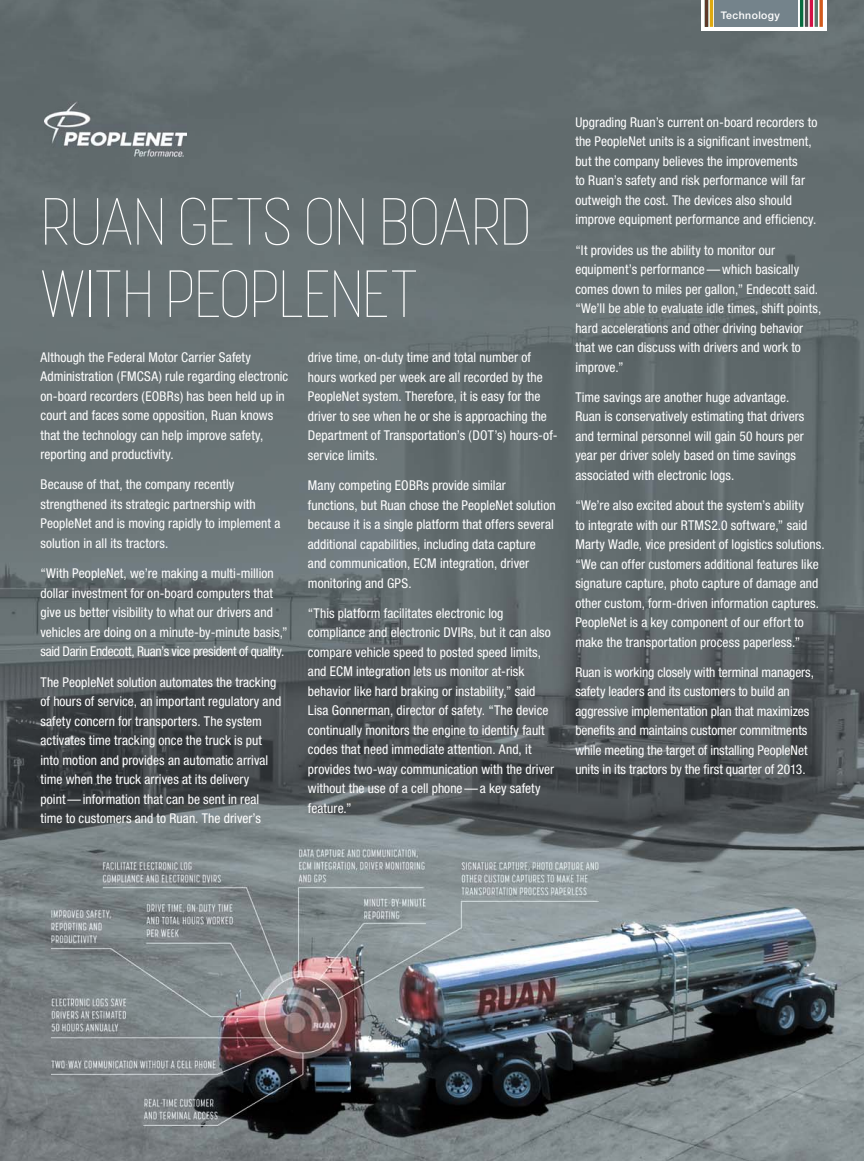
<style>
.page{position:relative;width:864px;height:1161px;background:#fff}
.page>*{position:absolute;margin:0;border:0;box-sizing:border-box;transform-origin:0 0}
.t1{font:100 66px/72.3px "Korolev Condensed";letter-spacing:-.015em;color:#fff}
.t2{font:condensed 13.5px/19.5px "Helvetica Neue";letter-spacing:.005em;color:#fff}
.t3{font:500 10.5px "Helvetica Neue";letter-spacing:.04em;color:#fff}
</style>
<div class="page">
<img style="left:0;top:0;width:864px;height:1161px">
<svg style="left:701px;top:0;width:126px;height:31px"></svg>
<div style="left:715px;top:0;width:83px;height:27px;background:#74838b"></div>
<hr style="left:805px;top:0;width:3px;height:27px;background:#515153">
<hr style="left:810px;top:0;width:3px;height:27px;background:#d31145">
<hr style="left:815px;top:0;width:3px;height:27px;background:#59786c">
<svg style="left:819px;top:0;width:4px;height:27px"></svg>
<hr style="left:800px;top:0;width:3px;height:27px;background:#066b3f">
<hr style="left:710px;top:0;width:3px;height:27px;background:#dea90f">
<hr style="left:705px;top:0;width:3px;height:27px;background:#5e3929">
<img style="left:44px;top:102px;width:143px;height:54px">
<p class="t3" style="left:721px;top:12px;width:61px">Technology</p>
<h1 class="t1" style="left:40px;top:190px;width:492px">RUAN GETS ON BOARD<br>WITH PEOPLENET</h1>
<p class="t2" style="left:40px;top:348px;width:249px">Although the Federal Motor Carrier Safety Administration (FMCSA) rule regarding electronic on-board recorders (EOBRs) has been held up in court and faces some opposition, Ruan knows that the technology can help improve safety, reporting and productivity.</p>
<p class="t2" style="left:40px;top:476px;width:241px">Because of that, the company recently strengthened its strategic partnership with PeopleNet and is moving rapidly to implement a solution in all its tractors.</p>
<p class="t2" style="left:40px;top:565px;width:249px">“With PeopleNet, we’re making a multi-million dollar investment for on-board computers that give us better visibility to what our drivers and vehicles are doing on a minute-by-minute basis,” said Darin Endecott, Ruan’s vice president of quality.</p>
<p class="t2" style="left:40px;top:673px;width:242px">The PeopleNet solution automates the tracking of hours of service, an important regulatory and safety concern for transporters. The system activates time tracking once the truck is put into motion and provides an automatic arrival time when the truck arrives at its delivery<br>point — information that can be sent in real time to customers and to Ruan. The driver’s</p>
<p class="t2" style="left:308px;top:349px;width:251px">drive time, on-duty time and total number of hours worked per week are all recorded by the PeopleNet system. Therefore, it is easy for the driver to see when he or she is approaching the Department of Transportation’s (DOT’s) hours-of&shy;service limits.</p>
<p class="t2" style="left:308px;top:477px;width:249px">Many competing EOBRs provide similar functions, but Ruan chose the PeopleNet solution because it is a single platform that offers several additional capabilities, including data capture and communication, ECM integration, driver monitoring and GPS.</p>
<p class="t2" style="left:308px;top:604px;width:248px">“This platform facilitates electronic log compliance and electronic DVIRs, but it can also compare vehicle speed to posted speed limits, and ECM integration lets us monitor at-risk behavior like hard braking or instability,” said Lisa Gonnerman, director of safety. “The device continually monitors the engine to identify fault codes that need immediate attention. And, it provides two-way communication with the driver without the use of a cell phone — a key safety feature.”</p>
<p class="t2" style="left:575px;top:113px;width:243px">Upgrading Ruan’s current on-board recorders to the PeopleNet units is a significant investment, but the company believes the improvements<br>to Ruan’s safety and risk performance will far outweigh the cost. The devices also should improve equipment performance and efficiency.</p>
<p class="t2" style="left:575px;top:241px;width:247px">“It provides us the ability to monitor our equipment’s performance — which basically comes down to miles per gallon,” Endecott said. “We’ll be able to evaluate idle times, shift points, hard accelerations and other driving behavior that we can discuss with drivers and work to improve.”</p>
<p class="t2" style="left:575px;top:388px;width:231px">Time savings are another huge advantage.<br>Ruan is conservatively estimating that drivers and terminal personnel will gain 50 hours per year per driver solely based on time savings associated with electronic logs.</p>
<p class="t2" style="left:575px;top:497px;width:251px">“We’re also excited about the system’s ability<br>to integrate with our RTMS2.0 software,” said Marty Wadle, vice president of logistics solutions. “We can offer customers additional features like signature capture, photo capture of damage and other custom, form-driven information captures.<br>PeopleNet is a key component of our effort to make the transportation process paperless.”</p>
<p class="t2" style="left:575px;top:664px;width:240px">Ruan is working closely with terminal managers, safety leaders and its customers to build an aggressive implementation plan that maximizes benefits and maintains customer commitments while meeting the target of installing PeopleNet units in its tractors by the first quarter of 2013.</p>
</div>
